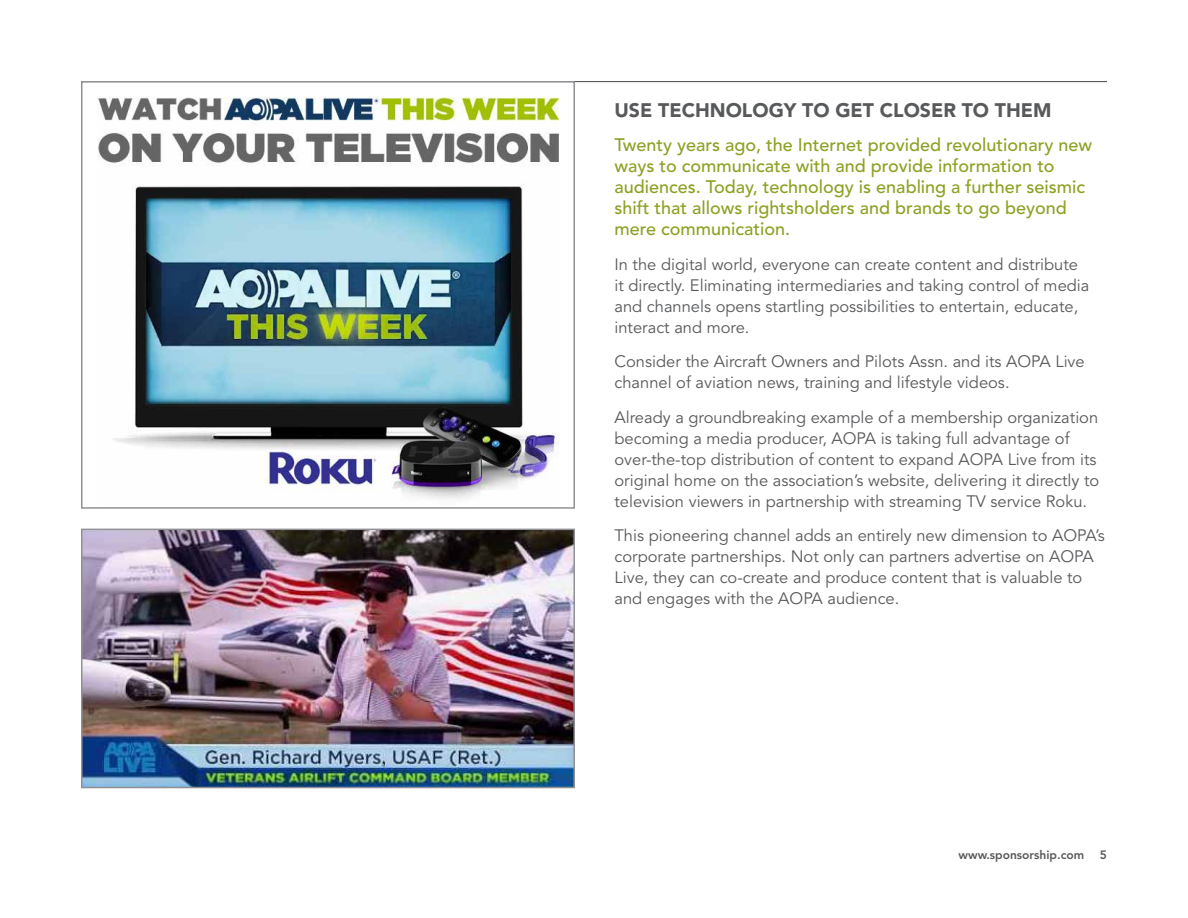
<style>
.page{position:relative;width:1188px;height:918px;background:#fff}
.page>*{position:absolute;margin:0;border:0;box-sizing:border-box;transform-origin:0 0}
.t1{font:900 19.5px "Avenir LT Std";color:#58595b}
.t2{font:500 18px/21px "Avenir LT Std";color:#8ca122}
.t3{font:16.5px/21px "Avenir LT Std";color:#58595b}
.t4{font:800 12px "Avenir LT Std";color:#58595b}
</style>
<div class="page">
<hr style="left:81px;top:81px;width:1026px;height:1px;background:#58595b">
<img style="left:84px;top:532px;width:488px;height:253px">
<div style="left:81px;top:529px;width:494px;height:259px;border:2px solid #919195"></div>
<img style="left:98px;top:98px;width:460px;height:401px">
<div style="left:81px;top:81px;width:494px;height:428px;border:2px solid #919195"></div>
<p class="t1" style="left:615px;top:98px;width:439px">USE TECHNOLOGY TO GET CLOSER TO THEM</p>
<p class="t2" style="left:615px;top:135px;width:479px">Twenty years ago, the Internet provided revolutionary new ways to communicate with and provide information to audiences. Today, technology is enabling a further seismic shift that allows rightsholders and brands to go beyond mere communication.</p>
<p class="t3" style="left:615px;top:254px;width:476px">In the digital world, everyone can create content and distribute it directly. Eliminating intermediaries and taking control of media and channels opens startling possibilities to entertain, educate, interact and more.</p>
<p class="t3" style="left:615px;top:351px;width:472px">Consider the Aircraft Owners and Pilots Assn. and its AOPA Live channel of aviation news, training and lifestyle videos.</p>
<p class="t3" style="left:615px;top:407px;width:486px">Already a groundbreaking example of a membership organization becoming a media producer, AOPA is taking full advantage of over-the-top distribution of content to expand AOPA Live from its original home on the association’s website, delivering it directly to television viewers in partnership with streaming TV service Roku.</p>
<p class="t3" style="left:615px;top:525px;width:492px">This pioneering channel adds an entirely new dimension to AOPA’s corporate partnerships. Not only can partners advertise on AOPA Live, they can co-create and produce content that is valuable to and engages with the AOPA audience.</p>
<p class="t4" style="left:959px;top:848px;width:127px">www.sponsorship.com</p>
<p class="t4" style="left:1100px;top:848px;width:9px">5</p>
</div>
